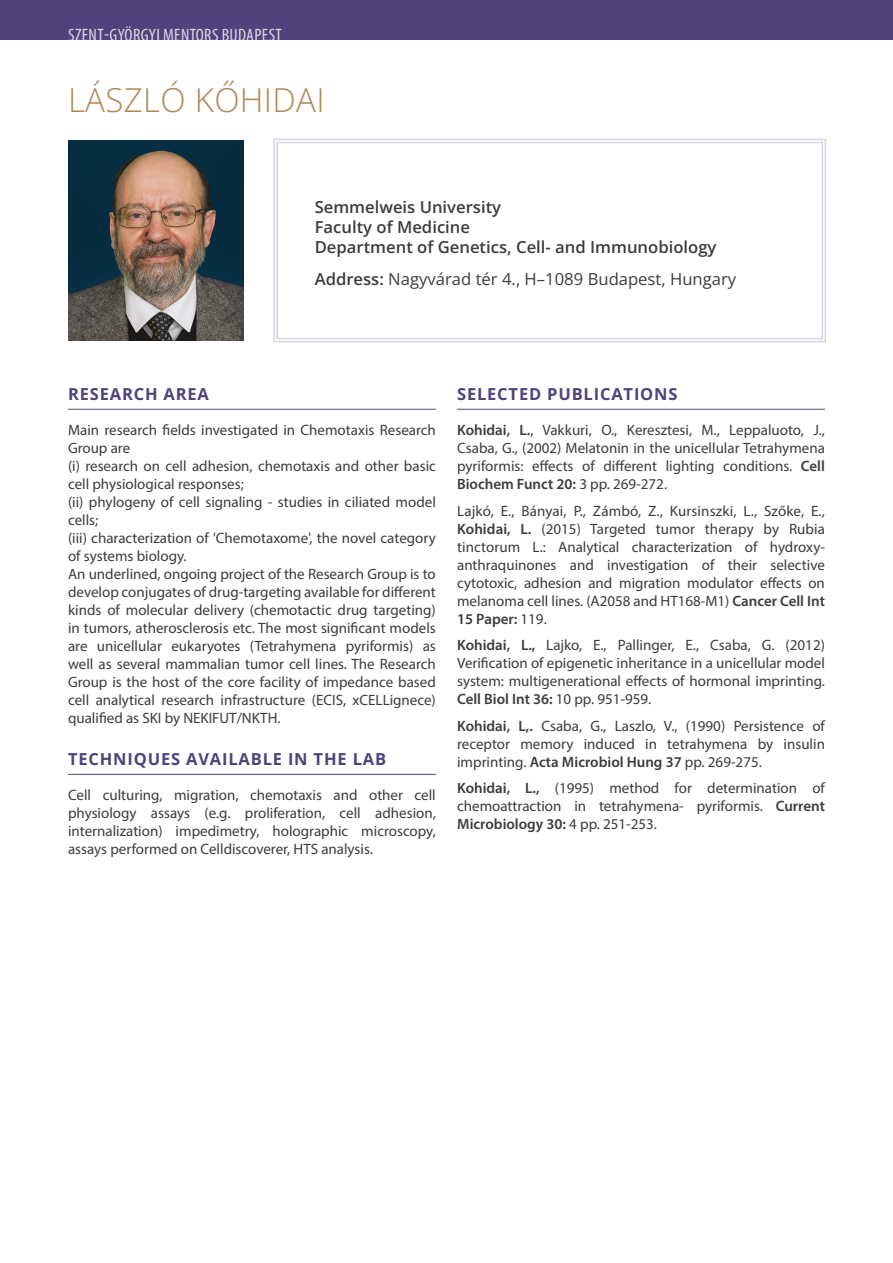
<style>
.page{position:relative;width:893px;height:1263px;background:#fff}
.page>*{position:absolute;margin:0;border:0;box-sizing:border-box;transform-origin:0 0}
.t1{font:33px "Open Sans";letter-spacing:.01em;color:#b28755}
.t2{font:condensed 18px "Myriad Pro";letter-spacing:.02em;color:#fff}
.t3{font:600 16.5px/19.8px "Open Sans";color:#3c3c3b}
.t4{font:700 16.5px "Open Sans";letter-spacing:.05em;color:#50427b}
.t5{font:16.5px "Open Sans";color:#3c3c3b}
.t6{font:15px/18px "Myriad Pro";color:#3c3c3b;text-align:justify}
.s1{font-weight:600}
</style>
<div class="page">
<div style="left:0;top:0;width:893px;height:40px;background:#50427b"></div>
<svg style="left:273px;top:138px;width:553px;height:205px"></svg>
<div style="left:276px;top:142px;width:547px;height:197px;border:1px solid #d8d4e3"></div>
<hr style="left:68px;top:409px;width:368px;height:1px;background:#50427b">
<hr style="left:68px;top:774px;width:368px;height:1px;background:#50427b">
<hr style="left:457px;top:409px;width:368px;height:1px;background:#50427b">
<img style="left:68px;top:141px;width:176px;height:199px">
<p class="t2" style="left:68px;top:24px;width:215px">SZENT-GYÖRGYI MENTORS BUDAPEST</p>
<h1 class="t1" style="left:68px;top:77px;width:258px">LÁSZLÓ KŐHIDAI</h1>
<p class="t3" style="left:315px;top:197px;width:403px">Semmelweis University<br>Faculty of Medicine<br>Department of Genetics, Cell- and Immunobiology</p>
<p class="t5" style="left:315px;top:268px;width:423px"><span class="s1">Address:</span> Nagyvárad tér 4., H–1089 Budapest, Hungary</p>
<p class="t4" style="left:68px;top:383px;width:142px">RESEARCH AREA</p>
<p class="t6" style="left:68px;top:421px;width:369px;text-align:left">Main research fields investigated in Chemotaxis Research Group are<br>(i) research on cell adhesion, chemotaxis and other basic cell physiological responses;<br>(ii) phylogeny of cell signaling - studies in ciliated model cells;<br>(iii) characterization of 'Chemotaxome', the novel category of systems biology.<br>An underlined, ongoing project of the Research Group is to develop conjugates of drug-targeting available for different kinds of molecular delivery (chemotactic drug targeting) in tumors, atherosclerosis etc. The most significant models are unicellular eukaryotes (Tetrahymena pyriformis) as well as several mammalian tumor cell lines. The Research Group is the host of the core facility of impedance based cell analytical research infrastructure (ECIS, xCELLignece) qualified as SKI by NEKIFUT/NKTH.</p>
<p class="t4" style="left:68px;top:748px;width:320px">TECHNIQUES AVAILABLE IN THE LAB</p>
<p class="t6" style="left:68px;top:786px;width:369px">Cell culturing, migration, chemotaxis and other cell physiology assays (e.g. proliferation, cell adhesion, internalization) impedimetry, holographic microscopy, assays performed on Celldiscoverer, HTS analysis.</p>
<p class="t4" style="left:457px;top:383px;width:222px">SELECTED PUBLICATIONS</p>
<p class="t6" style="left:457px;top:421px;width:369px"><span class="s1">Kohidai, L.</span>, Vakkuri, O., Keresztesi, M., Leppaluoto, J., Csaba, G., (2002) Melatonin in the unicellular Tetrahymena pyriformis: effects of different lighting conditions. <span class="s1">Cell Biochem Funct 20:</span> 3 pp. 269-272.</p>
<p class="t6" style="left:457px;top:502px;width:369px">Lajkó, E., Bányai, P., Zámbó, Z., Kursinszki, L., Szőke, E., <span class="s1">Kohidai, L.</span> (2015) Targeted tumor therapy by Rubia tinctorum L.: Analytical characterization of hydroxy&shy;anthraquinones and investigation of their selective cytotoxic, adhesion and migration modulator effects on melanoma cell lines. (A2058 and HT168-M1) <span class="s1">Cancer Cell Int 15 Paper:</span> 119.</p>
<p class="t6" style="left:457px;top:636px;width:369px"><span class="s1">Kohidai, L.,</span> Lajko, E., Pallinger, E., Csaba, G. (2012)<br>Verification of epigenetic inheritance in a unicellular model system: multigenerational effects of hormonal imprinting.<br><span class="s1">Cell Biol Int 36:</span> 10 pp. 951-959.</p>
<p class="t6" style="left:457px;top:717px;width:369px"><span class="s1">Kohidai, L,.</span> Csaba, G., Laszlo, V., (1990) Persistence of receptor memory induced in tetrahymena by insulin imprinting. <span class="s1">Acta Microbiol Hung 37</span> pp. 269-275.</p>
<p class="t6" style="left:457px;top:779px;width:369px"><span class="s1">Kohidai, L.,</span> (1995) method for determination of chemoattraction in tetrahymena- pyriformis. <span class="s1">Current Microbiology 30:</span> 4 pp. 251-253.</p>
</div>
